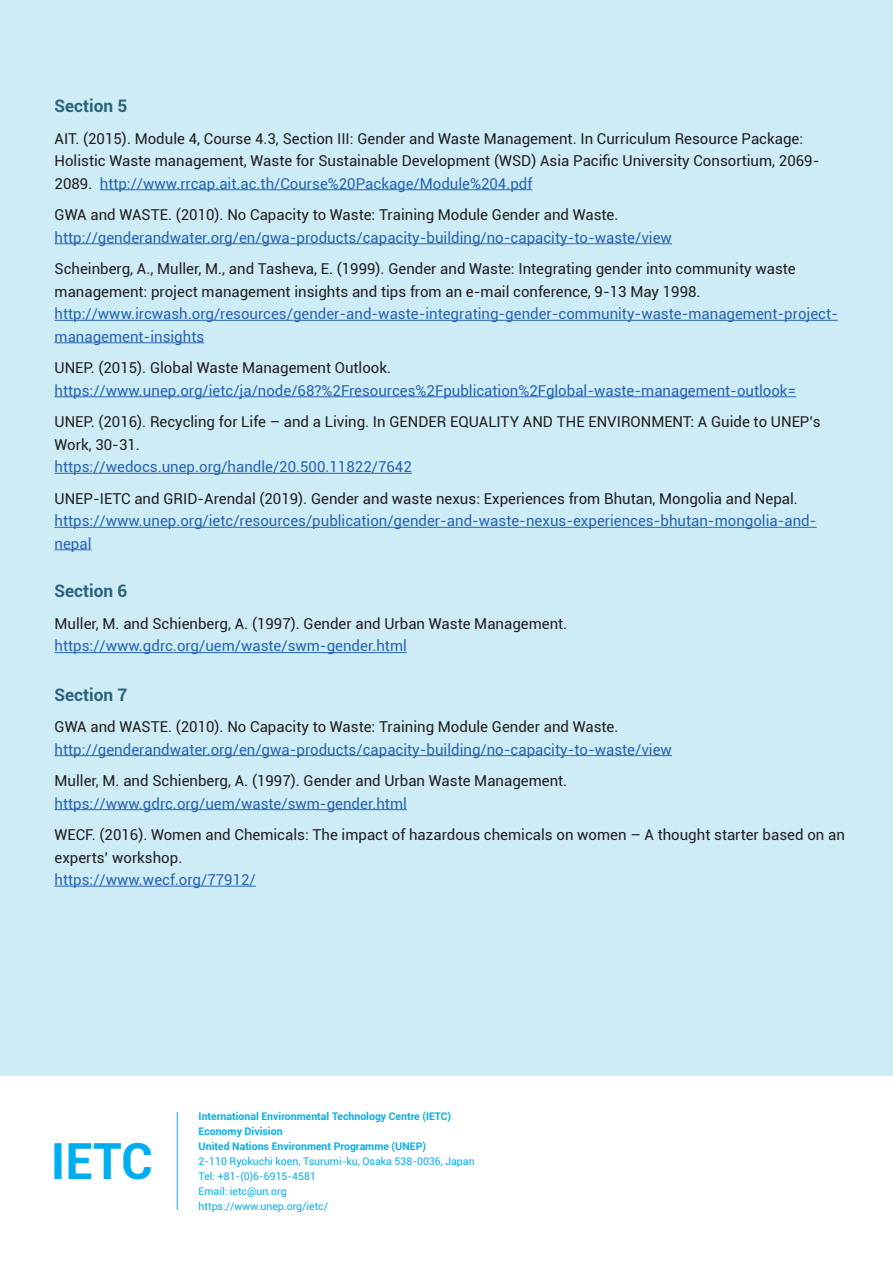
<style>
.page{position:relative;width:893px;height:1263px;background:#fff}
.page>*{position:absolute;margin:0;border:0;box-sizing:border-box;transform-origin:0 0}
.t1{font:700 49.8px "Roboto";color:#00aeef}
.t2{font:700 17.25px "Roboto";color:#2c637b}
.t3{font:15px/22.5px "Roboto";color:#231f20}
.t4{font:15px/22.5px "Roboto";color:#2864b0}
.t5{font:10.5px "Roboto";color:#00aeef}
.t6{font:700 10.5px "Roboto";color:#00aeef}
.s1{color:#2864b0}
.s2{color:#231f20}
</style>
<div class="page">
<div style="left:0;top:0;width:893px;height:1076px;background:#cdecf6"></div>
<hr style="left:100px;top:189px;width:432px;height:1px;background:#2864b0">
<hr style="left:55px;top:243px;width:617px;height:1px;background:#2864b0">
<hr style="left:55px;top:320px;width:783px;height:1px;background:#2864b0">
<hr style="left:55px;top:342px;width:149px;height:1px;background:#2864b0">
<hr style="left:55px;top:396px;width:741px;height:1px;background:#2864b0">
<hr style="left:55px;top:473px;width:357px;height:1px;background:#2864b0">
<hr style="left:55px;top:527px;width:762px;height:1px;background:#2864b0">
<hr style="left:55px;top:549px;width:36px;height:1px;background:#2864b0">
<hr style="left:55px;top:652px;width:352px;height:1px;background:#2864b0">
<hr style="left:55px;top:755px;width:617px;height:1px;background:#2864b0">
<hr style="left:55px;top:809px;width:352px;height:1px;background:#2864b0">
<hr style="left:55px;top:886px;width:201px;height:1px;background:#2864b0">
<hr style="left:177px;top:1112px;width:1px;height:98px;background:#00aeef">
<p class="t2" style="left:55px;top:94px;width:74px">Section 5</p>
<p class="t3" style="left:55px;top:127px;width:750px">AIT. (2015). Module 4, Course 4.3, Section III: Gender and Waste Management. In Curriculum Resource Package:</p>
<p class="t3" style="left:55px;top:149px;width:766px">Holistic Waste management, Waste for Sustainable Development (WSD) Asia Pacific University Consortium, 2069-<br>2089. <span class="s1">http://www.rrcap.ait.ac.th/Course%20Package/Module%204.pdf</span></p>
<p class="t3" style="left:55px;top:203px;width:565px">GWA and WASTE. (2010). No Capacity to Waste: Training Module Gender and Waste.</p>
<p class="t4" style="left:55px;top:226px;width:619px">http://genderandwater.org/en/gwa-products/capacity-building/no-capacity-to-waste/view</p>
<p class="t3" style="left:55px;top:257px;width:743px">Scheinberg, A., Muller, M., and Tasheva, E. (1999). Gender and Waste: Integrating gender into community waste management: project management insights and tips from an e-mail conference, 9-13 May 1998.</p>
<p class="t4" style="left:55px;top:302px;width:785px">http://www.ircwash.org/resources/gender-and-waste-integrating-gender-community-waste-management-project&shy;management-insights</p>
<p class="t3" style="left:55px;top:356px;width:338px">UNEP. (2015). Global Waste Management Outlook.</p>
<p class="t4" style="left:55px;top:379px;width:743px">https://www.unep.org/ietc/ja/node/68?%2Fresources%2Fpublication%2Fglobal-waste-management-outlook=</p>
<p class="t3" style="left:55px;top:410px;width:768px">UNEP. (2016). Recycling for Life – and a Living. In GENDER EQUALITY AND THE ENVIRONMENT: A Guide to UNEP’s<br>Work, 30-31.</p>
<p class="t4" style="left:55px;top:455px;width:359px">https://wedocs.unep.org/handle/20.500.11822/7642</p>
<p class="t4" style="left:55px;top:487px;width:763px"><span class="s2">UNEP-IETC and GRID-Arendal (2019). Gender and waste nexus: Experiences from Bhutan, Mongolia and Nepal. </span>https://www.unep.org/ietc/resources/publication/gender-and-waste-nexus-experiences-bhutan-mongolia-and&shy;nepal</p>
<p class="t2" style="left:55px;top:579px;width:74px">Section 6</p>
<p class="t3" style="left:55px;top:612px;width:514px">Muller, M. and Schienberg, A. (1997). Gender and Urban Waste Management.</p>
<p class="t4" style="left:55px;top:634px;width:354px">https://www.gdrc.org/uem/waste/swm-gender.html</p>
<p class="t2" style="left:55px;top:682px;width:74px">Section 7</p>
<p class="t4" style="left:55px;top:715px;width:619px"><span class="s2">GWA and WASTE. (2010). No Capacity to Waste: Training Module Gender and Waste. </span>http://genderandwater.org/en/gwa-products/capacity-building/no-capacity-to-waste/view</p>
<p class="t3" style="left:55px;top:769px;width:514px">Muller, M. and Schienberg, A. (1997). Gender and Urban Waste Management. <span class="s1">https://www.gdrc.org/uem/waste/swm-gender.html</span></p>
<p class="t3" style="left:55px;top:823px;width:792px">WECF. (2016). Women and Chemicals: The impact of hazardous chemicals on women – A thought starter based on an experts’ workshop.</p>
<p class="t4" style="left:55px;top:868px;width:203px">https://www.wecf.org/77912/</p>
<p class="t1" style="left:51px;top:1126px;width:103px">IETC</p>
<p class="t6" style="left:199px;top:1109px;width:254px">International Environmental Technology Centre (IETC)</p>
<p class="t6" style="left:199px;top:1124px;width:85px">Economy Division</p>
<p class="t6" style="left:199px;top:1139px;width:229px">United Nations Environment Programme (UNEP)</p>
<p class="t5" style="left:199px;top:1154px;width:278px">2-110 Ryokuchi koen, Tsurumi-ku, Osaka 538-0036, Japan</p>
<p class="t5" style="left:199px;top:1169px;width:119px">Tel: +81-(0)6-6915-4581</p>
<p class="t5" style="left:199px;top:1184px;width:90px">Email: ietc@un.org</p>
<p class="t5" style="left:199px;top:1199px;width:131px">https://www.unep.org/ietc/</p>
</div>
